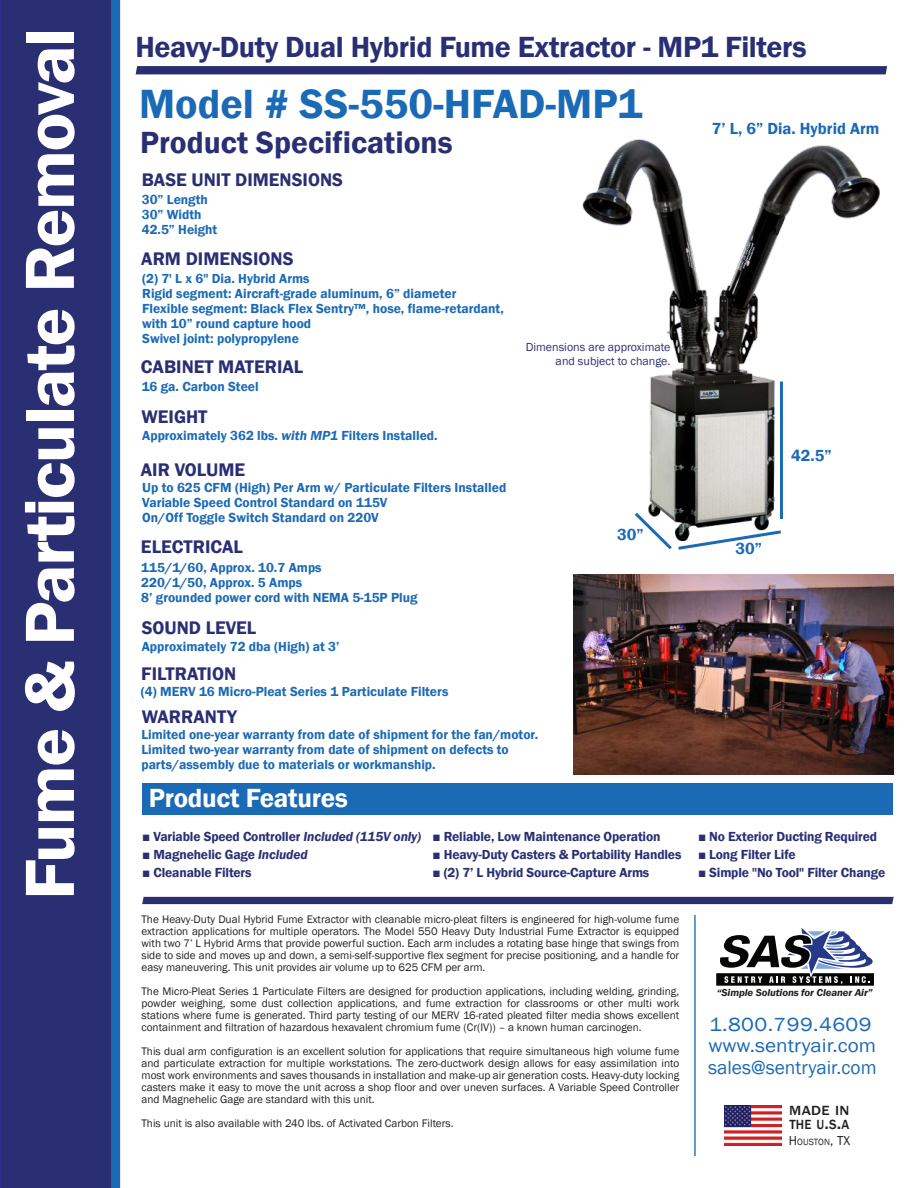
<style>
.page{position:relative;width:918px;height:1188px;background:#fff}
.page>*{position:absolute;margin:0;border:0;box-sizing:border-box;transform-origin:0 0}
.t1{font:600 72px "Franklin Gothic";letter-spacing:-.025em;color:#fff}
.t2{font:600 42px "Franklin Gothic";color:#1b6ab5}
.t3{font:600 31.5px "Franklin Gothic";color:#2a2f74}
.t4{font:600 30px "Franklin Gothic";letter-spacing:-.01em;color:#2a2f74}
.t5{font:600 27px "Franklin Gothic";letter-spacing:-.01em;color:#fff}
.t6{font:19.5px/21.3px "Franklin Gothic";color:#1b6ab5;scale:1.12 1}
.t7{font:600 18.75px "Franklin Gothic";color:#2a2f74}
.t8{font:600 16.5px "Franklin Gothic";color:#1b6ab5}
.t9{font:500 13.65px/13.5px "Franklin Gothic";letter-spacing:.015em;color:#231f20;scale:1.12 1}
.t10{font:600 13.5px/15px "Franklin Gothic";color:#1b6ab5}
.t11{font:600 13.5px "Franklin Gothic";letter-spacing:-.01em;color:#2a2f74}
.t12{font:12px/14.4px "Franklin Gothic";color:#2a2f74;text-align:right}
.t13{font:11.25px/12px "Franklin Gothic";color:#231f20;text-align:justify}
.t14{font:italic 600 10.35px "Franklin Gothic";letter-spacing:-.01em;color:#231f20;scale:1.05 1}
.t15{font:9.3px "Franklin Gothic";letter-spacing:.015em;color:#231f20}
.s1{font-style:italic}
.s2{font-size:19.5px}
.s3{font-size:13.35px}
</style>
<div class="page">
<img style="left:583px;top:139px;width:297px;height:371px">
<div style="left:0;top:0;width:111px;height:1188px;background:#2a2f74"></div>
<svg style="left:136px;top:66px;width:751px;height:8px;background:#2c3175"></svg>
<div style="left:142px;top:897px;width:752px;height:7px;background:#2a2f74"></div>
<hr style="left:694px;top:915px;width:2px;height:241px;background:#1b6ab5">
<div style="left:142px;top:783px;width:750px;height:31px;background:#1b6ab5"></div>
<div style="left:111px;top:0;width:9px;height:1188px;background:#1b6ab5"></div>
<svg style="left:716px;top:928px;width:158px;height:58px"></svg>
<img style="left:725px;top:1106px;width:57px;height:40px">
<img style="left:573px;top:575px;width:321px;height:200px">
<hr style="left:780px;top:382px;width:3px;height:137px;background:#1b6ab5">
<svg style="left:634px;top:510px;width:147px;height:40px"></svg>
<h1 class="t1" style="left:6px;top:900px;width:874px;rotate:-90deg">Fume &amp; Particulate Removal</h1>
<h3 class="t4" style="left:135px;top:28px;width:673px">Heavy-Duty Dual Hybrid Fume Extractor - MP1 Filters</h3>
<h2 class="t2" style="left:139px;top:78px;width:505px">Model # SS-550-HFAD-MP1</h2>
<h3 class="t8" style="left:712px;top:118px;width:169px">7’ L, 6” Dia. Hybrid Arm</h3>
<h3 class="t3" style="left:140px;top:123px;width:314px">Product Specifications</h3>
<p class="t10" style="left:142px;top:192px;width:77px">30” Length<br>30” Width<br>42.5” Height</p>
<h3 class="t7" style="left:142px;top:169px;width:203px">BASE UNIT DIMENSIONS</h3>
<h3 class="t7" style="left:141px;top:247px;width:154px">ARM DIMENSIONS</h3>
<p class="t10" style="left:142px;top:271px;width:363px">(2) 7' L x 6" Dia. Hybrid Arms<br>Rigid segment: Aircraft-grade aluminum, 6” diameter Flexible segment: Black Flex Sentry™, hose, flame-retardant, with 10” round capture hood<br>Swivel joint: polypropylene</p>
<p class="t10" style="left:142px;top:379px;width:119px">16 ga. Carbon Steel</p>
<p class="t12" style="left:526px;top:340px;width:146px">Dimensions are approximate and subject to change.</p>
<h3 class="t7" style="left:141px;top:355px;width:164px">CABINET MATERIAL</h3>
<h3 class="t7" style="left:142px;top:405px;width:67px">WEIGHT</h3>
<p class="t10" style="left:142px;top:428px;width:297px">Approximately 362 lbs. <span class="s1">with MP1</span> Filters Installed.</p>
<h3 class="t8" style="left:791px;top:446px;width:42px">42.5”</h3>
<h3 class="t7" style="left:141px;top:458px;width:106px">AIR VOLUME</h3>
<p class="t10" style="left:142px;top:480px;width:366px">Up to 625 CFM (High) Per Arm w/ Particulate Filters Installed<br>Variable Speed Control Standard on 115V<br>On/Off Toggle Switch Standard on 220V</p>
<h3 class="t8" style="left:617px;top:525px;width:28px">30”</h3>
<h3 class="t7" style="left:141px;top:536px;width:103px">ELECTRICAL</h3>
<h3 class="t8" style="left:736px;top:538px;width:28px">30”</h3>
<p class="t10" style="left:141px;top:560px;width:278px">115/1/60, Approx. 10.7 Amps<br>220/1/50, Approx. 5 Amps<br>8’ grounded power cord with NEMA 5-15P Plug</p>
<h3 class="t7" style="left:142px;top:616px;width:116px">SOUND LEVEL</h3>
<p class="t10" style="left:142px;top:639px;width:199px">Approximately 72 dba (High) at 3’</p>
<h3 class="t7" style="left:141px;top:662px;width:96px">FILTRATION</h3>
<p class="t10" style="left:141px;top:684px;width:309px">(4) MERV 16 Micro-Pleat Series 1 Particulate Filters</p>
<h3 class="t7" style="left:142px;top:705px;width:97px">WARRANTY</h3>
<p class="t10" style="left:141px;top:727px;width:398px">Limited one-year warranty from date of shipment for the fan/motor.<br>Limited two-year warranty from date of shipment on defects to parts/assembly due to materials or workmanship.</p>
<h3 class="t5" style="left:149px;top:781px;width:201px">Product Features</h3>
<p class="t11" style="left:142px;top:828px;width:280px">■ Variable Speed Controller <span class="s1">Included (115V only)</span></p>
<p class="t11" style="left:142px;top:846px;width:167px">■ Magnehelic Gage <span class="s1">Included</span></p>
<p class="t11" style="left:142px;top:864px;width:111px">■ Cleanable Filters</p>
<p class="t11" style="left:433px;top:828px;width:230px">■ Reliable, Low Maintenance Operation</p>
<p class="t11" style="left:433px;top:846px;width:250px">■ Heavy-Duty Casters &amp; Portability Handles</p>
<p class="t11" style="left:433px;top:864px;width:218px">■ (2) 7’ L Hybrid Source-Capture Arms</p>
<p class="t11" style="left:698px;top:828px;width:181px">■ No Exterior Ducting Required</p>
<p class="t11" style="left:698px;top:846px;width:99px">■ Long Filter Life</p>
<p class="t11" style="left:698px;top:864px;width:189px">■ Simple "No Tool" Filter Change</p>
<p class="t13" style="left:142px;top:913px;width:539px">The Heavy-Duty Dual Hybrid Fume Extractor with cleanable micro-pleat filters is engineered for high-volume fume extraction applications for multiple operators. The Model 550 Heavy Duty Industrial Fume Extractor is equipped with two 7’ L Hybrid Arms that provide powerful suction. Each arm includes a rotating base hinge that swings from side to side and moves up and down, a semi-self-supportive flex segment for precise positioning, and a handle for easy maneuvering. This unit provides air volume up to 625 CFM per arm.</p>
<p class="t13" style="left:142px;top:985px;width:539px">The Micro-Pleat Series 1 Particulate Filters are designed for production applications, including welding, grinding, powder weighing, some dust collection applications, and fume extraction for classrooms or other multi work stations where fume is generated. Third party testing of our MERV 16-rated pleated filter media shows excellent containment and filtration of hazardous hexavalent chromium fume (Cr(IV)) – a known human carcinogen.</p>
<p class="t13" style="left:142px;top:1045px;width:539px">This dual arm configuration is an excellent solution for applications that require simultaneous high volume fume and particulate extraction for multiple workstations. The zero-ductwork design allows for easy assimilation into most work environments and saves thousands in installation and make-up air generation costs. Heavy-duty locking casters make it easy to move the unit across a shop floor and over uneven surfaces. A Variable Speed Controller and Magnehelic Gage are standard with this unit.</p>
<p class="t13" style="left:142px;top:1117px;width:314px">This unit is also available with 240 lbs. of Activated Carbon Filters.</p>
<p class="t14" style="left:717px;top:986px;width:150px">“Simple Solutions for Cleaner Air”</p>
<h3 class="t6" style="left:708px;top:1014px;width:152px">1.800.799.4609 www.sentryair.com sales@sentryair.com</h3>
<p class="t9" style="left:789px;top:1104px;width:55px">MADE IN<br>THE U<span class="s2">.</span>S<span class="s2">.</span>A</p>
<p class="t15" style="left:789px;top:1136px;width:63px"><span class="s3">H</span>OUSTON<span class="s3">, TX</span></p>
</div>
